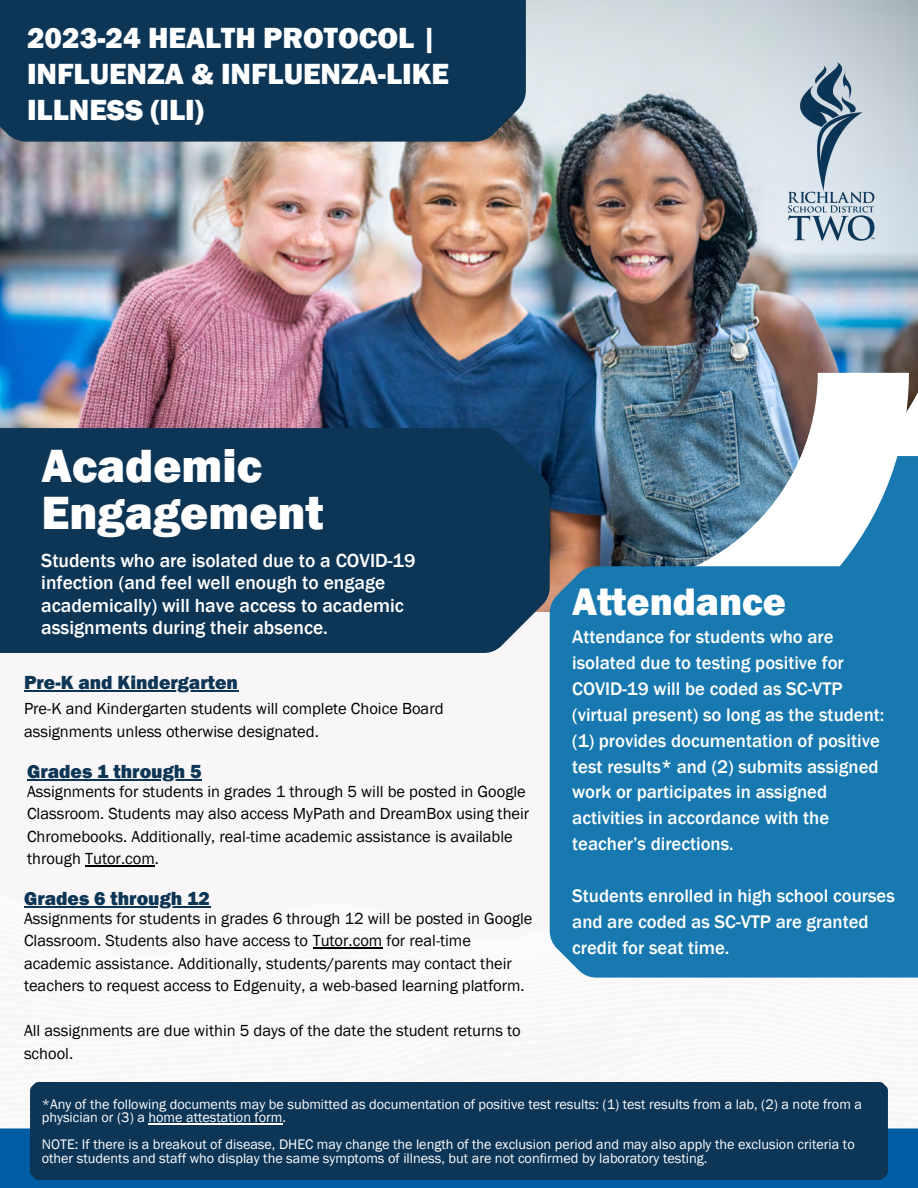
<style>
.page{position:relative;width:918px;height:1188px;background:#f8f6f6}
.page>*{position:absolute;margin:0;border:0;box-sizing:border-box;transform-origin:0 0}
.t1{font:800 48px/47.2px "Franklin Gothic";color:#fff}
.t2{font:800 39.45px "Franklin Gothic";color:#fff}
.t3{font:800 30px/36px "Franklin Gothic";color:#fff}
.t4{font:500 19.5px/22.5px "Franklin Gothic";color:#fff}
.t5{font:800 19.5px "Franklin Gothic";color:#0c3556}
.t6{font:500 18.75px/25.8px "Franklin Gothic";color:#fff}
.t7{font:16.5px/22.5px "Franklin Gothic";color:#000}
.t8{font:14.25px/13.5px "Franklin Gothic";color:#fff}
</style>
<div class="page">
<img style="left:0;top:0;width:918px;height:566px">
<div style="left:0;top:0;width:526px;height:142px;background:#0c3556"></div>
<img style="left:557px;top:196px;width:361px;height:370px">
<svg style="left:604px;top:373px;width:305px;height:193px"></svg>
<div style="left:0;top:428px;width:550px;height:225px;background:#0c3556"></div>
<div style="left:550px;top:566px;width:368px;height:412px;background:#1779af"></div>
<div style="left:0;top:1128px;width:918px;height:60px;background:#015da3"></div>
<div style="left:30px;top:1082px;width:858px;height:98px;background:#0c3556"></div>
<hr style="left:149px;top:1124px;width:134px;height:1px;background:#fff">
<hr style="left:24px;top:690px;width:214px;height:1px;background:#0c3556">
<hr style="left:27px;top:779px;width:175px;height:1px;background:#0c3556">
<hr style="left:85px;top:865px;width:70px;height:1px;background:#000">
<hr style="left:24px;top:906px;width:186px;height:1px;background:#0c3556">
<hr style="left:313px;top:947px;width:69px;height:1px;background:#000">
<img style="left:789px;top:62px;width:85px;height:186px">
<p class="t3" style="left:27px;top:19px;width:423px">2023-24 HEALTH PROTOCOL |<br>INFLUENZA &amp; INFLUENZA-LIKE<br>ILLNESS (ILI)</p>
<p class="t1" style="left:42px;top:442px;width:283px">Academic<br>Engagement</p>
<p class="t4" style="left:41px;top:549px;width:376px">Students who are isolated due to a COVID-19 infection (and feel well enough to engage academically) will have access to academic assignments during their absence.</p>
<p class="t5" style="left:24px;top:671px;width:215px">Pre-K and Kindergarten</p>
<p class="t7" style="left:24px;top:697px;width:421px">Pre-K and Kindergarten students will complete Choice Board assignments unless otherwise designated.</p>
<p class="t5" style="left:27px;top:760px;width:176px">Grades 1 through 5</p>
<p class="t7" style="left:27px;top:780px;width:504px">Assignments for students in grades 1 through 5 will be posted in Google Classroom. Students may also access MyPath and DreamBox using their Chromebooks. Additionally, real-time academic assistance is available through Tutor.com.</p>
<p class="t5" style="left:24px;top:887px;width:187px">Grades 6 through 12</p>
<p class="t7" style="left:24px;top:907px;width:510px">Assignments for students in grades 6 through 12 will be posted in Google Classroom. Students also have access to Tutor.com for real-time academic assistance. Additionally, students/parents may contact their teachers to request access to Edgenuity, a web-based learning platform.</p>
<p class="t7" style="left:24px;top:1019px;width:498px">All assignments are due within 5 days of the date the student returns to school.</p>
<p class="t2" style="left:572px;top:579px;width:215px">Attendance</p>
<p class="t6" style="left:572px;top:624px;width:314px">Attendance for students who are isolated due to testing positive for COVID-19 will be coded as SC-VTP (virtual present) so long as the student: (1) provides documentation of positive test results* and (2) submits assigned work or participates in assigned activities in accordance with the teacher’s directions.</p>
<p class="t6" style="left:572px;top:883px;width:324px">Students enrolled in high school courses and are coded as SC-VTP are granted credit for seat time.</p>
<p class="t8" style="left:42px;top:1097px;width:822px">*Any of the following documents may be submitted as documentation of positive test results: (1) test results from a lab, (2) a note from a physician or (3) a home attestation form.</p>
<p class="t8" style="left:42px;top:1138px;width:814px">NOTE: If there is a breakout of disease, DHEC may change the length of the exclusion period and may also apply the exclusion criteria to other students and staff who display the same symptoms of illness, but are not confirmed by laboratory testing.</p>
</div>
